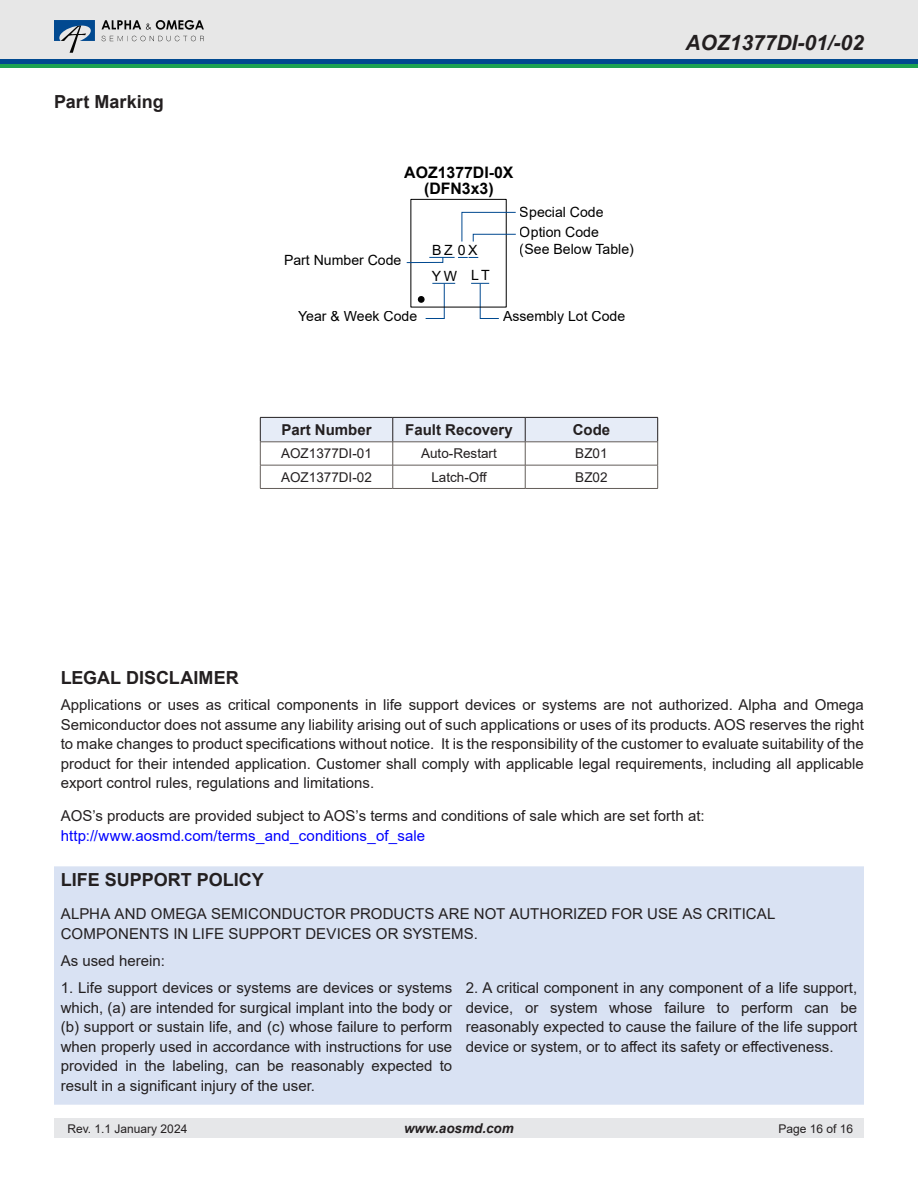
<style>
.page{position:relative;width:918px;height:1188px;background:#fff}
.page>*{position:absolute;margin:0;border:0;box-sizing:border-box;transform-origin:0 0}
.t1{font:italic 700 21px "Arial";color:#231f20}
.Heading{font:700 18px "Arial";color:#231f20}
.Body_text{font:700 18px "Arial";color:#231f20}
.t2{font:700 15.9px/15.9px "Arial";color:#010101;text-align:center}
.Body_text-2{font:15px/19.5px "Arial";color:#231f20;text-align:justify}
.Body_text-3{font:15px "Arial";letter-spacing:.005em;color:#00f}
.Table_title_9pt-B{font:700 15px "Arial";color:#231f20}
.t3{font:14.1px/17px "Arial";color:#000}
.Table_text_9pt{font:13.5px "Arial";color:#231f20}
.EC_Table_Body_text{font:13.5px "Arial";color:#231f20}
.t4{font:italic 700 13.5px "Arial";color:#231f20}
.t5{font:12px "Arial";color:#231f20}
</style>
<div class="page">
<div style="left:54px;top:1119px;width:810px;height:19px;background:#e6e7e9"></div>
<div style="left:0;top:0;width:918px;height:61px;background:#e7e7e7"></div>
<div style="left:0;top:59px;width:918px;height:5px;background:#014990"></div>
<hr style="left:0;top:64px;width:918px;height:4px;background:#1da252">
<svg style="left:102px;top:20px;width:102px;height:10px"></svg>
<svg style="left:54px;top:20px;width:41px;height:33px"></svg>
<svg style="left:102px;top:36px;width:102px;height:5px"></svg>
<svg style="left:471px;top:283px;width:28px;height:36px"></svg>
<svg style="left:417px;top:283px;width:38px;height:36px"></svg>
<svg style="left:461px;top:212px;width:55px;height:30px"></svg>
<svg style="left:406px;top:256px;width:72px;height:7px"></svg>
<svg style="left:260px;top:417px;width:398px;height:71px"></svg>
<hr style="left:260px;top:488px;width:133px;height:1px;background:#635d59">
<hr style="left:393px;top:488px;width:132px;height:1px;background:#635d59">
<hr style="left:525px;top:488px;width:133px;height:1px;background:#635d59">
<div style="left:54px;top:866px;width:810px;height:239px;background:#d9e2f3"></div>
<p class="Heading" style="left:54px;top:89px;width:111px">Part Marking</p>
<p class="t2" style="left:404px;top:165px;width:111px">AOZ1377DI-0X (DFN3x3)</p>
<p class="t3" style="left:284px;top:252px;width:119px">Part Number Code</p>
<p class="t3" style="left:432px;top:242px;width:47px">B Z 0 X</p>
<p class="t3" style="left:432px;top:267px;width:59px">Y W L T</p>
<p class="t3" style="left:520px;top:203px;width:85px">Special Code</p>
<p class="t3" style="left:520px;top:224px;width:116px">Option Code<br>(See Below Table)</p>
<p class="t3" style="left:298px;top:308px;width:121px">Year &amp; Week Code</p>
<p class="t3" style="left:503px;top:308px;width:124px">Assembly Lot Code</p>
<p class="Table_title_9pt-B" style="left:282px;top:419px;width:92px">Part Number</p>
<p class="Table_title_9pt-B" style="left:405px;top:419px;width:109px">Fault Recovery</p>
<p class="Table_title_9pt-B" style="left:573px;top:419px;width:39px">Code</p>
<p class="EC_Table_Body_text" style="left:281px;top:444px;width:92px">AOZ1377DI-01</p>
<p class="Table_text_9pt" style="left:421px;top:444px;width:77px">Auto-Restart</p>
<p class="Table_text_9pt" style="left:575px;top:444px;width:34px">BZ01</p>
<p class="EC_Table_Body_text" style="left:281px;top:468px;width:92px">AOZ1377DI-02</p>
<p class="Table_text_9pt" style="left:431px;top:468px;width:57px">Latch-Off</p>
<p class="Table_text_9pt" style="left:575px;top:468px;width:34px">BZ02</p>
<h1 class="t1" style="left:685px;top:28px;width:180px">AOZ1377DI-01/-02</h1>
<p class="Heading" style="left:61px;top:665px;width:179px">LEGAL DISCLAIMER</p>
<p class="Body_text-2" style="left:61px;top:695px;width:805px">Applications or uses as critical components in life support devices or systems are not authorized. Alpha and Omega Semiconductor does not assume any liability arising out of such applications or uses of its products. AOS reserves the right to make changes to product specifications without notice. It is the responsibility of the customer to evaluate suitability of the product for their intended application. Customer shall comply with applicable legal requirements, including all applicable export control rules, regulations and limitations.</p>
<p class="Body_text-2" style="left:61px;top:806px;width:645px">AOS’s products are provided subject to AOS’s terms and conditions of sale which are set forth at:</p>
<p class="Body_text-3" style="left:61px;top:825px;width:366px">http://www.aosmd.com/terms_and_conditions_of_sale</p>
<p class="Body_text" style="left:61px;top:867px;width:205px">LIFE SUPPORT POLICY</p>
<p class="Body_text-2" style="left:61px;top:904px;width:716px">ALPHA AND OMEGA SEMICONDUCTOR PRODUCTS ARE NOT AUTHORIZED FOR USE AS CRITICAL<br>COMPONENTS IN LIFE SUPPORT DEVICES OR SYSTEMS.</p>
<p class="Body_text-2" style="left:61px;top:951px;width:106px">As used herein:</p>
<p class="Body_text-2" style="left:61px;top:978px;width:393px">1. Life support devices or systems are devices or systems which, (a) are intended for surgical implant into the body or (b) support or sustain life, and (c) whose failure to perform when properly used in accordance with instructions for use provided in the labeling, can be reasonably expected to result in a significant injury of the user.</p>
<p class="Body_text-2" style="left:466px;top:978px;width:393px">2. A critical component in any component of a life support, device, or system whose failure to perform can be reasonably expected to cause the failure of the life support device or system, or to affect its safety or effectiveness.</p>
<p class="t5" style="left:68px;top:1121px;width:121px">Rev. 1.1 January 2024</p>
<p class="t4" style="left:404px;top:1120px;width:111px">www.aosmd.com</p>
<p class="t5" style="left:778px;top:1121px;width:76px">Page 16 of 16</p>
</div>
